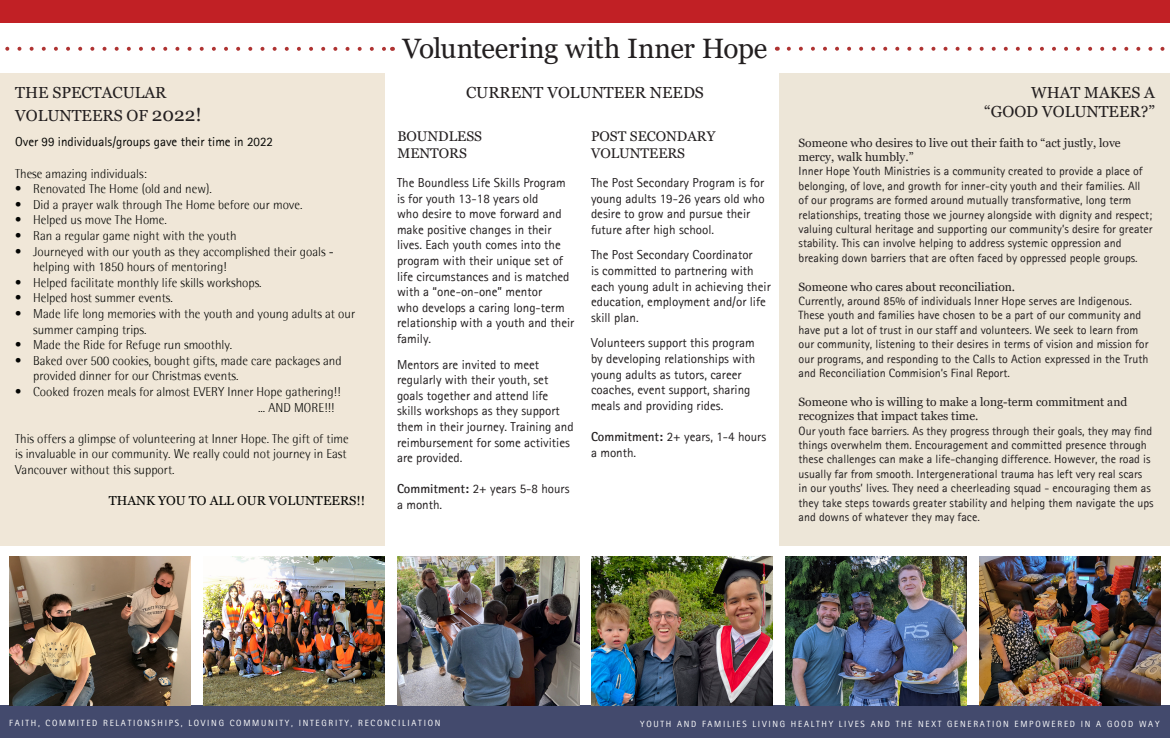
<style>
.page{position:relative;width:1170px;height:738px;background:#fff}
.page>*{position:absolute;margin:0;border:0;box-sizing:border-box;transform-origin:0 0}
.t1{font:28px "Georgia";letter-spacing:-.015em;color:#231f20}
.t2{font:16px "Georgia";color:#231f20}
.t3{font:14px "Georgia";color:#231f20}
.t4{font:13px/15.6px "Rotis Sans Serif";color:#231f20}
.t5{font:300 13px/15.6px "Rotis Semi Sans";color:#040503}
.t6{font:13px "Rotis Sans Serif";color:#040503}
.t7{font:13px "Georgia";color:#040503}
.t8{font:12px/14.4px "Rotis Sans Serif";color:#231f20}
.t9{font:12px/14.4px "Georgia";color:#231f20}
.t10{font:9px "Rotis Sans Serif";letter-spacing:.19em;color:#fff}
.s1{font-size:19px}
.s2{font-weight:700}
</style>
<div class="page">
<img style="left:0;top:0;width:1170px;height:738px">
<p class="t2" style="left:15px;top:83px;width:153px">THE SPECTACULAR</p>
<p class="t2" style="left:15px;top:105px;width:188px">VOLUNTEERS OF <span class="s1">2022!</span></p>
<p class="t6" style="left:15px;top:134px;width:260px">Over 99 individuals/groups gave their time in 2022</p>
<p class="t5" style="left:15px;top:166px;width:133px">These amazing individuals:</p>
<p class="t5" style="left:15px;top:181px;width:198px">• Renovated The Home (old and new).</p>
<p class="t5" style="left:15px;top:197px;width:289px">• Did a prayer walk through The Home before our move.</p>
<p class="t5" style="left:15px;top:212px;width:153px">• Helped us move The Home.</p>
<p class="t5" style="left:15px;top:228px;width:223px">• Ran a regular game night with the youth</p>
<p class="t5" style="left:33px;top:244px;width:302px;text-indent:-18px">• Journeyed with our youth as they accomplished their goals - helping with 1850 hours of mentoring!</p>
<p class="t5" style="left:15px;top:275px;width:248px">• Helped facilitate monthly life skills workshops.</p>
<p class="t5" style="left:15px;top:290px;width:159px">• Helped host summer events.</p>
<p class="t5" style="left:33px;top:306px;width:323px;text-indent:-18px">• Made life long memories with the youth and young adults at our summer camping trips.</p>
<p class="t5" style="left:15px;top:337px;width:219px">• Made the Ride for Refuge run smoothly.</p>
<p class="t5" style="left:33px;top:353px;width:310px;text-indent:-18px">• Baked over 500 cookies, bought gifts, made care packages and provided dinner for our Christmas events.</p>
<p class="t5" style="left:15px;top:384px;width:327px">• Cooked frozen meals for almost EVERY Inner Hope gathering!!</p>
<p class="t5" style="left:258px;top:400px;width:78px">... AND MORE!!!</p>
<p class="t5" style="left:15px;top:431px;width:335px">This offers a glimpse of volunteering at Inner Hope. The gift of time is invaluable in our community. We really could not journey in East<br>Vancouver without this support.</p>
<p class="t7" style="left:109px;top:493px;width:258px">THANK YOU TO ALL OUR VOLUNTEERS!!</p>
<p class="t1" style="left:403px;top:32px;width:366px">Volunteering with Inner Hope</p>
<p class="t2" style="left:466px;top:83px;width:239px">CURRENT VOLUNTEER NEEDS</p>
<p class="t3" style="left:397px;top:128px;width:86px">BOUNDLESS</p>
<p class="t3" style="left:397px;top:144px;width:71px">MENTORS</p>
<p class="t4" style="left:397px;top:175px;width:179px">The Boundless Life Skills Program is for youth 13-18 years old<br>who desire to move forward and make positive changes in their lives. Each youth comes into the program with their unique set of life circumstances and is matched with a “one-on-one” mentor<br>who develops a caring long-term relationship with a youth and their family.</p>
<p class="t4" style="left:397px;top:356px;width:178px">Mentors are invited to meet regularly with their youth, set goals together and attend life skills workshops as they support them in their journey. Training and reimbursement for some activities are provided.</p>
<p class="t4" style="left:397px;top:481px;width:174px"><span class="s2">Commitment:</span> 2+ years 5-8 hours a month.</p>
<p class="t3" style="left:591px;top:128px;width:126px">POST SECONDARY</p>
<p class="t3" style="left:591px;top:144px;width:96px">VOLUNTEERS</p>
<p class="t4" style="left:591px;top:175px;width:175px">The Post Secondary Program is for young adults 19-26 years old who desire to grow and pursue their future after high school.</p>
<p class="t4" style="left:591px;top:247px;width:181px">The Post Secondary Coordinator<br>is committed to partnering with each young adult in achieving their education, employment and/or life skill plan.</p>
<p class="t4" style="left:591px;top:335px;width:166px">Volunteers support this program by developing relationships with young adults as tutors, career coaches, event support, sharing meals and providing rides.</p>
<p class="t4" style="left:591px;top:429px;width:177px"><span class="s2">Commitment:</span> 2+ years, 1-4 hours a month.</p>
<p class="t2" style="left:1031px;top:83px;width:125px">WHAT MAKES A</p>
<p class="t2" style="left:984px;top:102px;width:172px">“GOOD VOLUNTEER?”</p>
<p class="t9" style="left:799px;top:136px;width:324px">Someone who desires to live out their faith to “act justly, love mercy, walk humbly.”</p>
<p class="t8" style="left:799px;top:164px;width:356px">Inner Hope Youth Ministries is a community created to provide a place of belonging, of love, and growth for inner-city youth and their families. All of our programs are formed around mutually transformative, long term relationships, treating those we journey alongside with dignity and respect; valuing cultural heritage and supporting our community’s desire for greater stability. This can involve helping to address systemic oppression and breaking down barriers that are often faced by oppressed people groups.</p>
<p class="t9" style="left:799px;top:280px;width:218px">Someone who cares about reconciliation.</p>
<p class="t8" style="left:799px;top:294px;width:351px">Currently, around 85% of individuals Inner Hope serves are Indigenous.<br>These youth and families have chosen to be a part of our community and have put a lot of trust in our staff and volunteers. We seek to learn from our community, listening to their desires in terms of vision and mission for our programs, and responding to the Calls to Action expressed in the Truth and Reconciliation Commision’s Final Report.</p>
<p class="t9" style="left:799px;top:395px;width:330px">Someone who is willing to make a long-term commitment and recognizes that impact takes time.</p>
<p class="t8" style="left:799px;top:423px;width:357px">Our youth face barriers. As they progress through their goals, they may find things overwhelm them. Encouragement and committed presence through these challenges can make a life-changing difference. However, the road is usually far from smooth. Intergenerational trauma has left very real scars in our youths’ lives. They need a cheerleading squad - encouraging them as they take steps towards greater stability and helping them navigate the ups and downs of whatever they may face.</p>
<p class="t10" style="left:9px;top:718px;width:433px">FAITH, COMMITED RELATIONSHIPS, LOVING COMMUNITY, INTEGRITY, RECONCILIATION</p>
<p class="t10" style="left:640px;top:719px;width:521px">YOUTH AND FAMILIES LIVING HEALTHY LIVES AND THE NEXT GENERATION EMPOWERED IN A GOOD WAY</p>
</div>
